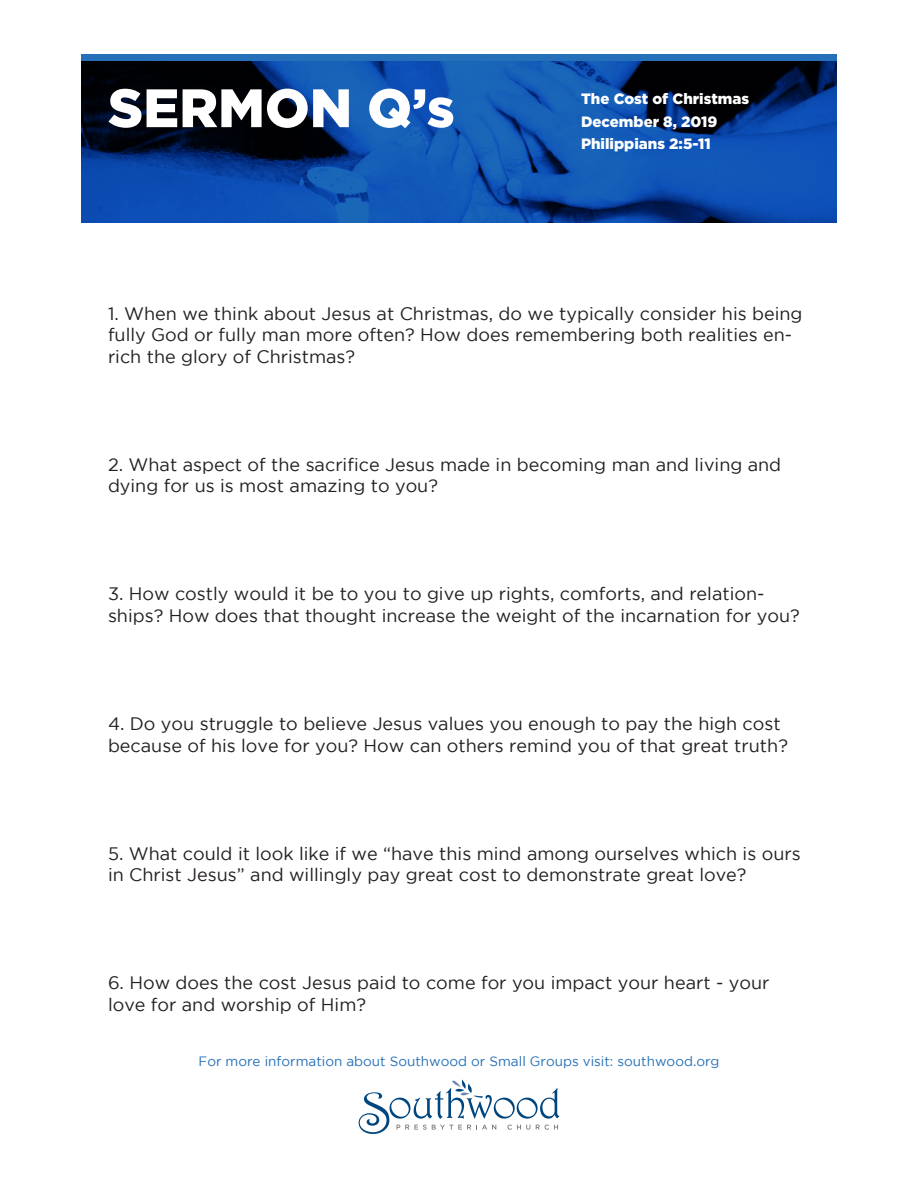
<style>
.page{position:relative;width:918px;height:1188px;background:#fff}
.page>*{position:absolute;margin:0;border:0;box-sizing:border-box;transform-origin:0 0}
.t1{font:900 54px "Gotham";color:#fff}
.t2{font:18px/21.6px "Gotham";color:#231f20}
.t3{font:900 15px "Gotham";color:#fff}
.t4{font:13.5px "Gotham";color:#2570b8}
</style>
<div class="page">
<svg style="left:359px;top:1080px;width:200px;height:54px"></svg>
<svg style="left:81px;top:61px;width:756px;height:162px;background:#0b3d85"></svg>
<div style="left:81px;top:54px;width:756px;height:7px;background:#2570b8"></div>
<p class="t1" style="left:108px;top:77px;width:348px">SERMON Q’s</p>
<p class="t3" style="left:581px;top:90px;width:170px">The Cost of Christmas</p>
<p class="t3" style="left:581px;top:113px;width:138px">December 8, 2019</p>
<p class="t3" style="left:581px;top:135px;width:131px">Philippians 2:5-11</p>
<p class="t2" style="left:108px;top:302px;width:696px">1. When we think about Jesus at Christmas, do we typically consider his being fully God or fully man more often? How does remembering both realities en&shy;rich the glory of Christmas?</p>
<p class="t2" style="left:108px;top:453px;width:675px">2. What aspect of the sacrifice Jesus made in becoming man and living and dying for us is most amazing to you?</p>
<p class="t2" style="left:108px;top:583px;width:693px">3. How costly would it be to you to give up rights, comforts, and relation&shy;ships? How does that thought increase the weight of the incarnation for you?</p>
<p class="t2" style="left:108px;top:713px;width:682px">4. Do you struggle to believe Jesus values you enough to pay the high cost because of his love for you? How can others remind you of that great truth?</p>
<p class="t2" style="left:108px;top:842px;width:694px">5. What could it look like if we “have this mind among ourselves which is ours in Christ Jesus” and willingly pay great cost to demonstrate great love?</p>
<p class="t2" style="left:108px;top:972px;width:663px">6. How does the cost Jesus paid to come for you impact your heart - your love for and worship of Him?</p>
<p class="t4" style="left:199px;top:1054px;width:522px">For more information about Southwood or Small Groups visit: southwood.org</p>
</div>
